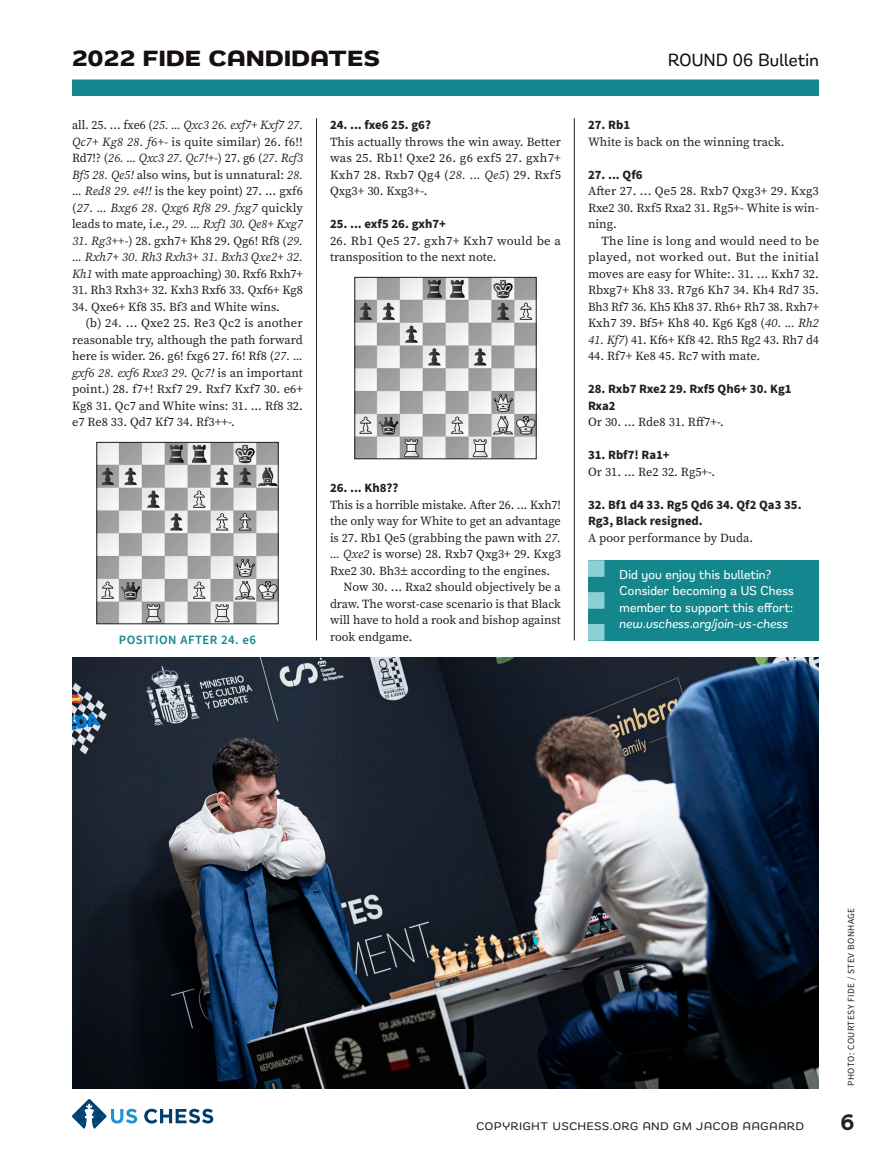
<style>
.page{position:relative;width:891px;height:1161px;background:#fff}
.page>*{position:absolute;margin:0;border:0;box-sizing:border-box;transform-origin:0 0}
.t1{font:700 22.5px "Remora Sans W4";letter-spacing:.02em;color:#160f11}
.t2{font:700 21px "Fenwick Rg";color:#231f20}
.t3{font:500 18px "Remora Sans W2";letter-spacing:.02em;color:#160f11}
.URL_BOX_TEXT_KO{font:500 13.2px/16.5px "Remora Sans W2";letter-spacing:.01em;color:#fff}
.CHESS_MOVES{font:700 12.75px/16.5px "Source Sans Pro";color:#231f20}
.CL_DIAGRAM_CAPTION{font:600 12.75px "Source Sans Pro";letter-spacing:.04em;color:#14868d}
.BODY_TEXT__indent{font:12.3px/16.5px "Source Serif Pro";color:#231f20;text-align:justify}
.BODY_TEXT__no_indent{font:12.3px/16.5px "Source Serif Pro";color:#231f20;text-align:justify}
.BODY_TEXT__before_di{font:12.3px/16.5px "Source Serif Pro";color:#231f20}
.BODY_TEXT__indent-2{font:italic 12.3px/16.5px "Source Serif Pro";letter-spacing:-.005em;color:#231f20;text-align:justify}
.t4{font:500 11.25px "Remora Sans W3";letter-spacing:.07em;color:#231f20}
.PHOTO_CREDITS_Gutter{font:9.3px "Source Sans Pro";letter-spacing:.05em;color:#231f20}
.s1{font-style:normal}
.s2{font-style:italic}
.s3{font-family:"JN Figs New Roman"}
</style>
<div class="page">
<svg style="left:144px;top:1109px;width:69px;height:15px"></svg>
<svg style="left:72px;top:1099px;width:65px;height:30px"></svg>
<div style="left:72px;top:80px;width:747px;height:16px;background:#14868d"></div>
<hr style="left:574px;top:118px;width:1px;height:522px;background:#231f20">
<hr style="left:316px;top:118px;width:1px;height:522px;background:#231f20">
<div style="left:588px;top:560px;width:231px;height:81px;background:#14868d"></div>
<div style="left:588px;top:560px;width:16px;height:17px;background:#8bd0d4"></div>
<div style="left:588px;top:592px;width:16px;height:17px;background:#8bd0d4"></div>
<div style="left:588px;top:624px;width:16px;height:17px;background:#8bd0d4"></div>
<img style="left:357px;top:279px;width:177px;height:178px">
<div style="left:355px;top:277px;width:181px;height:182px;border:1px solid #231f20"></div>
<img style="left:99px;top:444px;width:177px;height:178px">
<div style="left:97px;top:442px;width:181px;height:182px;border:1px solid #231f20"></div>
<img style="left:72px;top:657px;width:747px;height:432px">
<h1 class="t1" style="left:72px;top:44px;width:309px">2022 FIDE CANDIDATES</h1>
<h3 class="t3" style="left:668px;top:48px;width:152px">ROUND 06 Bulletin</h3>
<p class="BODY_TEXT__indent-2" style="left:72px;top:117px;width:233px"><span class="s1">all. 25. ... fxe6 (</span>25. ... Qxc3 26. exf7+ Kxf7 27.<br>Qc7+ Kg8 28. f6+- <span class="s1">is quite similar) 26. f6!!<br>Rd7!? (</span>26. ... Qxc3 27. Qc7!+-<span class="s1">) 27. g6 (</span>27. Rcf3<br>Bf5 28. Qe5! <span class="s1">also wins, but is unnatural:</span> 28. ... Red8 29. e4!! <span class="s1">is the key point) 27. ... gxf6 (</span>27. ... Bxg6 28. Qxg6 Rf8 29. fxg7 <span class="s1">quickly leads to mate, i.e.,</span> 29. ... Rxf1 30. Qe8+ Kxg7</p>
<p class="BODY_TEXT__indent" style="left:72px;top:232px;width:233px"><span class="s2">31. Rg3++-</span>) 28. gxh7+ Kh8 29. Qg6! Rf8 (<span class="s2">29. ... Rxh7+ 30. Rh3 Rxh3+ 31. Bxh3 Qxe2+ 32.<br>Kh1</span> with mate approaching) 30. Rxf6 Rxh7+</p>
<p class="BODY_TEXT__indent" style="left:72px;top:282px;width:233px">31. Rh3 Rxh3+ 32. Kxh3 Rxf6 33. Qxf6+ Kg8</p>
<p class="BODY_TEXT__indent" style="left:72px;top:298px;width:209px">34. Qxe6+ Kf8 35. Bf3 and White wins.</p>
<p class="BODY_TEXT__before_di" style="left:72px;top:315px;width:233px;text-align:justify;text-indent:14px">(b) 24. ... Qxe2 25. Re3 Qc2 is another reasonable try, although the path forward here is wider. 26. g6! fxg6 27. f6! Rf8 (<span class="s2">27. ... gxf6 28. exf6 Rxe3 29. Qc7!</span> is an important point.) 28. f7+! Rxf7 29. Rxf7 Kxf7 30. e6+ Kg8 31. Qc7 and White wins: 31. ... Rf8 32. e7 Re8 33. Qd7 Kf7 34. Rf3++-.</p>
<p class="CL_DIAGRAM_CAPTION" style="left:119px;top:631px;width:139px">POSITION AFTER 24. e6</p>
<p class="CHESS_MOVES" style="left:330px;top:117px;width:103px">24. ... fxe6 25. g6?</p>
<p class="BODY_TEXT__no_indent" style="left:330px;top:133px;width:233px">This actually throws the win away. Better was 25. Rb1! Qxe2 26. g6 exf5 27. gxh7+ Kxh7 28. Rxb7 Qg4 (<span class="s2">28. ... Qe5</span>) 29. Rxf5<br>Qxg3+ 30. Kxg3+-.</p>
<p class="CHESS_MOVES" style="left:330px;top:216px;width:118px">25. ... exf5 26. gxh7+</p>
<p class="BODY_TEXT__before_di" style="left:330px;top:232px;width:233px">26. Rb1 Qe5 27. gxh7+ Kxh7 would be a transposition to the next note.</p>
<p class="CHESS_MOVES" style="left:330px;top:480px;width:70px">26. ... Kh8??</p>
<p class="BODY_TEXT__no_indent" style="left:330px;top:496px;width:233px">This is a horrible mistake. After 26. ... Kxh7! the only way for White to get an advantage is 27. Rb1 Qe5 (grabbing the pawn with <span class="s2">27. ... Qxe2</span> is worse) 28. Rxb7 Qxg3+ 29. Kxg3<br>Rxe2 30. Bh3<span class="s3">æ</span> according to the engines.</p>
<p class="BODY_TEXT__indent" style="left:330px;top:579px;width:232px;text-indent:14px">Now 30. ... Rxa2 should objectively be a draw. The worst-case scenario is that Black will have to hold a rook and bishop against rook endgame.</p>
<p class="CHESS_MOVES" style="left:588px;top:117px;width:44px">27. Rb1</p>
<p class="BODY_TEXT__no_indent" style="left:588px;top:133px;width:198px">White is back on the winning track.</p>
<p class="CHESS_MOVES" style="left:588px;top:166px;width:56px">27. ... Qf6</p>
<p class="BODY_TEXT__no_indent" style="left:588px;top:183px;width:233px">After 27. ... Qe5 28. Rxb7 Qxg3+ 29. Kxg3<br>Rxe2 30. Rxf5 Rxa2 31. Rg5+- White is win&shy;ning.</p>
<p class="BODY_TEXT__indent" style="left:588px;top:232px;width:233px;text-indent:14px">The line is long and would need to be played, not worked out. But the initial moves are easy for White:. 31. ... Kxh7 32.<br>Rbxg7+ Kh8 33. R7g6 Kh7 34. Kh4 Rd7 35.<br>Bh3 Rf7 36. Kh5 Kh8 37. Rh6+ Rh7 38. Rxh7+ Kxh7 39. Bf5+ Kh8 40. Kg6 Kg8 (<span class="s2">40. ... Rh2</span></p>
<p class="BODY_TEXT__indent" style="left:588px;top:331px;width:233px"><span class="s2">41. Kf7</span>) 41. Kf6+ Kf8 42. Rh5 Rg2 43. Rh7 d4</p>
<p class="BODY_TEXT__indent" style="left:588px;top:348px;width:174px">44. Rf7+ Ke8 45. Rc7 with mate.</p>
<p class="CHESS_MOVES" style="left:588px;top:381px;width:205px">28. Rxb7 Rxe2 29. Rxf5 Qh6+ 30. Kg1<br>Rxa2</p>
<p class="BODY_TEXT__no_indent" style="left:588px;top:414px;width:138px">Or 30. ... Rde8 31. Rff7+-.</p>
<p class="CHESS_MOVES" style="left:588px;top:447px;width:83px">31. Rbf7! Ra1+</p>
<p class="BODY_TEXT__no_indent" style="left:588px;top:463px;width:129px">Or 31. ... Re2 32. Rg5+-.</p>
<p class="CHESS_MOVES" style="left:588px;top:496px;width:215px">32. Bf1 d4 33. Rg5 Qd6 34. Qf2 Qa3 35.<br>Rg3, Black resigned.</p>
<p class="BODY_TEXT__no_indent" style="left:588px;top:529px;width:167px">A poor performance by Duda.</p>
<p class="URL_BOX_TEXT_KO" style="left:620px;top:566px;width:176px">Did you enjoy this bulletin?<br>Consider becoming a US Chess member to support this effort: <span class="s2">new.uschess.org/join-us-chess</span></p>
<p class="PHOTO_CREDITS_Gutter" style="left:845px;top:1086px;width:180px;rotate:-90deg">PHOTO: COURTESY FIDE / STEV BONHAGE</p>
<p class="t4" style="left:476px;top:1118px;width:329px">COPYRIGHT USCHESS.ORG AND GM JACOB AAGAARD</p>
<h2 class="t2" style="left:840px;top:1109px;width:16px">6</h2>
</div>
